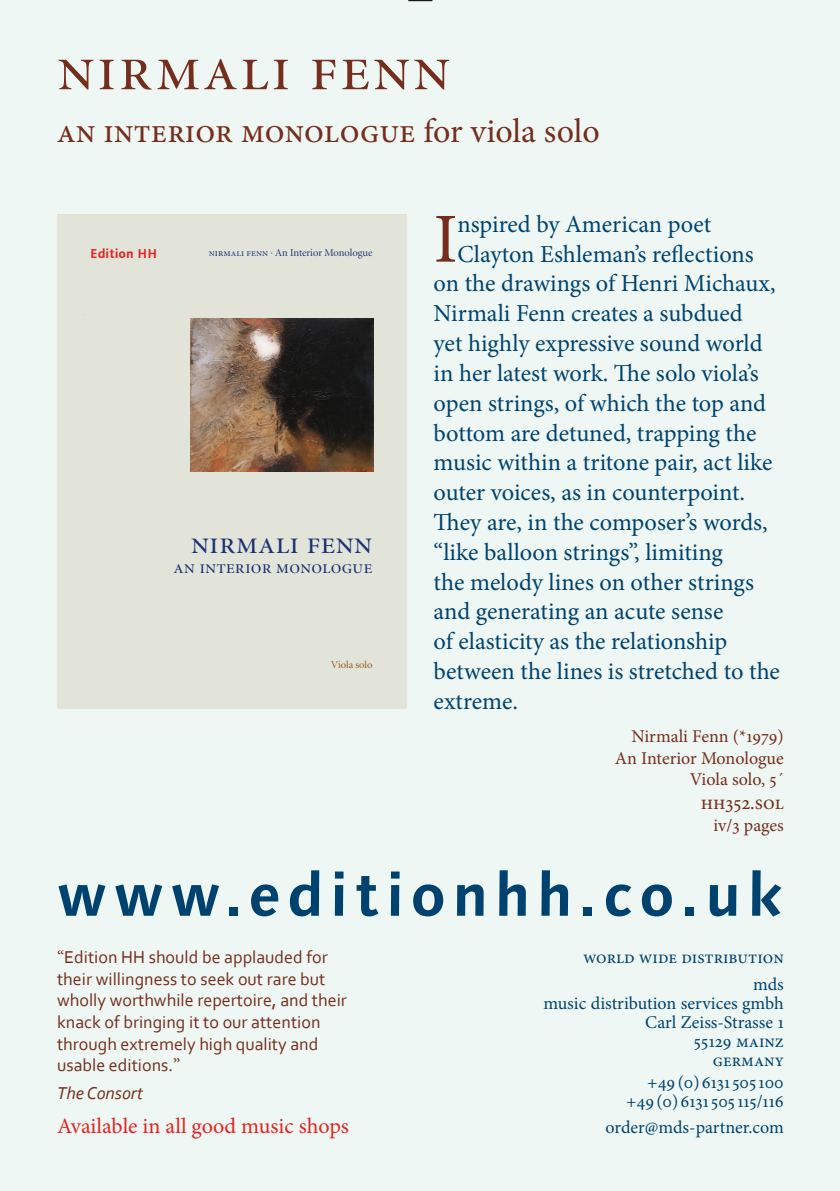
<style>
.page{position:relative;width:840px;height:1191px;background:#fff}
.page>*{position:absolute;margin:0;border:0;box-sizing:border-box;transform-origin:0 0}
.Body_text{font:70.2px "Minion Pro";color:#752d1e}
.t1{font:66px "Minion Display Regular SC";letter-spacing:.03em;color:#752d1e}
.t2{font:700 60px "Linotype Syntax";letter-spacing:.11em;color:#00426f}
.t3{font:34px "Minion Pro";color:#752d1e}
.t4{font:32.2px "Minion Display Regular SC";color:#1c3271}
.Body_text-2{font:24.4px "Minion Pro";color:#00426f}
.t5{font:24px "Times";color:#1a171c}
.Body_text-3{font:22px "Minion Pro";color:#e42322}
.Body_text-4{font:20px "Minion Pro";color:#752d1e}
.t6{font:19.4px "Minion Display Regular SC";color:#1c3271}
.Review{font:18px/21.6px "Corbel";color:#752d1e}
.Body_text-5{font:18px "Minion Pro";color:#00426f}
.Body_text-6{font:18px "Minion Pro";letter-spacing:-.005em;color:#752d1e}
.Review-2{font:italic 18px "Corbel";color:#752d1e}
.t7{font:700 13px "Linotype Syntax";color:#e42322}
.t8{font:10.6px "Minion Display";color:#1c3271}
.t9{font:10.6px "Minion Display";color:#8e5719}
.s1{font-family:"Minion Display Regular SC"}
.s2{font-family:"Minion Pro"}
</style>
<div class="page">
<div style="left:0;top:0;width:839px;height:1191px;background:#eef7f3"></div>
<div style="left:57px;top:214px;width:349px;height:494px;background:#e2e4da"></div>
<img style="left:191px;top:318px;width:182px;height:153px">
<p class="t5" style="left:408px;top:-16px;width:25px">—</p>
<p class="t1" style="left:57px;top:36px;width:395px">nirmali fenn</p>
<p class="t3" style="left:57px;top:108px;width:544px">an interior monologue for viola solo</p>
<p class="t7" style="left:90px;top:245px;width:68px">Edition HH</p>
<p class="t8" style="left:209px;top:247px;width:165px"><span class="s1">nirmali fenn ·</span> An Interior Monologue</p>
<p class="t4" style="left:191px;top:527px;width:183px">nirmali fenn</p>
<p class="t6" style="left:173px;top:557px;width:200px">an interior monologue</p>
<p class="t9" style="left:331px;top:660px;width:43px">Viola solo</p>
<p class="Body_text" style="left:433px;top:192px;width:25px">I</p>
<p class="Body_text-2" style="left:457px;top:208px;width:255px">nspired by American poet</p>
<p class="Body_text-2" style="left:457px;top:237px;width:297px">Clayton Eshleman’s reflections</p>
<p class="Body_text-2" style="left:433px;top:267px;width:343px">on the drawings of Henri Michaux,</p>
<p class="Body_text-2" style="left:433px;top:297px;width:310px">Nirmali Fenn creates a subdued</p>
<p class="Body_text-2" style="left:433px;top:327px;width:330px">yet highly expressive sound world</p>
<p class="Body_text-2" style="left:433px;top:357px;width:326px">in her latest work. The solo viola’s</p>
<p class="Body_text-2" style="left:433px;top:386px;width:334px">open strings, of which the top and</p>
<p class="Body_text-2" style="left:433px;top:416px;width:324px">bottom are detuned, trapping the</p>
<p class="Body_text-2" style="left:433px;top:446px;width:340px">music within a tritone pair, act like</p>
<p class="Body_text-2" style="left:433px;top:476px;width:313px">outer voices, as in counterpoint.</p>
<p class="Body_text-2" style="left:433px;top:506px;width:335px">They are, in the composer’s words,</p>
<p class="Body_text-2" style="left:433px;top:535px;width:291px">“like balloon strings”, limiting</p>
<p class="Body_text-2" style="left:433px;top:565px;width:322px">the melody lines on other strings</p>
<p class="Body_text-2" style="left:433px;top:595px;width:291px">and generating an acute sense</p>
<p class="Body_text-2" style="left:433px;top:625px;width:295px">of elasticity as the relationship</p>
<p class="Body_text-2" style="left:433px;top:655px;width:347px">between the lines is stretched to the</p>
<p class="Body_text-2" style="left:433px;top:684px;width:86px">extreme.</p>
<p class="Body_text-6" style="left:631px;top:724px;width:154px">Nirmali Fenn (*1979)</p>
<p class="Body_text-6" style="left:614px;top:746px;width:170px">An Interior Monologue</p>
<p class="Body_text-6" style="left:689px;top:767px;width:95px">Viola solo, 5´</p>
<p class="Body_text-4" style="left:700px;top:789px;width:85px">hh352.sol</p>
<p class="Body_text-6" style="left:713px;top:813px;width:72px">iv/3 pages</p>
<p class="t2" style="left:57px;top:857px;width:726px">www.editionhh.co.uk</p>
<p class="Review" style="left:57px;top:946px;width:291px"><span class="s2">“</span>Edition HH should be applauded for their willingness to seek out rare but wholly worthwhile repertoire, and their knack of bringing it to our attention through extremely high quality and usable editions.<span class="s2">”</span></p>
<p class="Review-2" style="left:57px;top:1081px;width:87px">The Consort</p>
<p class="Body_text-5" style="left:583px;top:945px;width:202px">world wide distribution</p>
<p class="Body_text-5" style="left:752px;top:972px;width:32px">mds</p>
<p class="Body_text-5" style="left:543px;top:991px;width:242px">music distribution services gmbh</p>
<p class="Body_text-5" style="left:644px;top:1010px;width:140px">Carl Zeiss-Strasse 1</p>
<p class="Body_text-5" style="left:693px;top:1029px;width:91px">55129 mainz</p>
<p class="Body_text-5" style="left:712px;top:1048px;width:72px">germany</p>
<p class="Body_text-5" style="left:647px;top:1070px;width:138px">+49 (0) 6131 505 100</p>
<p class="Body_text-5" style="left:625px;top:1089px;width:159px">+49 (0) 6131 505 115/116</p>
<p class="Body_text-3" style="left:57px;top:1111px;width:293px">Available in all good music shops</p>
<p class="Body_text-5" style="left:605px;top:1115px;width:180px">order@mds-partner.com</p>
</div>
